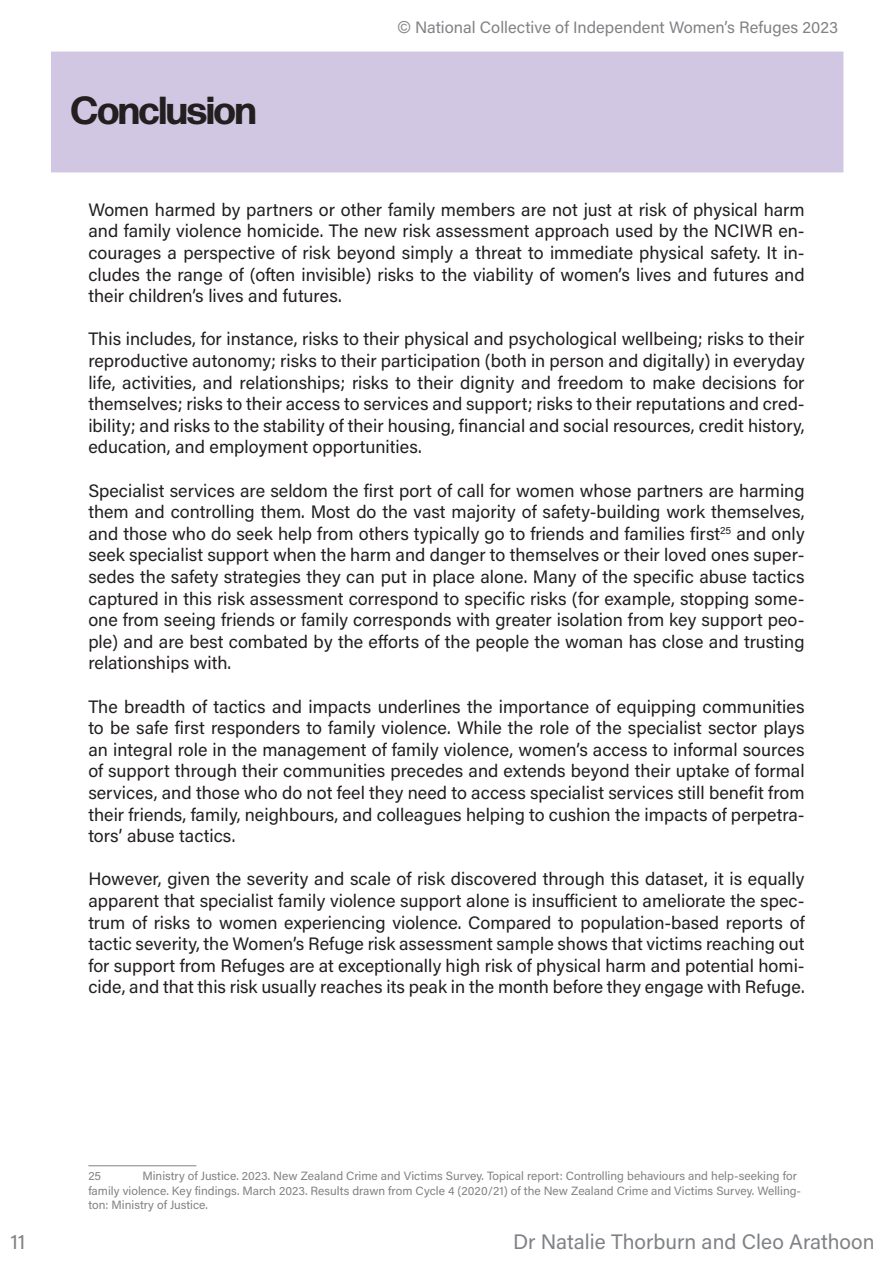
<style>
.page{position:relative;width:893px;height:1263px;background:#fff}
.page>*{position:absolute;margin:0;border:0;box-sizing:border-box;transform-origin:0 0}
.t1{font:700 39px "Forma DJR Banner";color:#231f20}
.t2{font:21px "Acumin Variable Concept";color:#808285}
.t3{font:18px/21.6px "Acumin Variable Concept";color:#231f20;text-align:justify}
.t4{font:16.5px "Acumin Variable Concept";color:#808285}
.t5{font:12px/14.4px "Acumin Variable Concept";color:#808285}
.s1{font-family:"Arial"}
</style>
<div class="page">
<div style="left:51px;top:52px;width:792px;height:120px;background:#d1c7e2"></div>
<hr style="left:88px;top:1165px;width:108px;height:1px;background:#808285">
<h1 class="t1" style="left:71px;top:86px;width:186px">Conclusion</h1>
<p class="t4" style="left:398px;top:16px;width:441px"><span class="s1">©</span> National Collective of Independent Women’s Refuges 2023</p>
<p class="t3" style="left:88px;top:198px;width:718px">Women harmed by partners or other family members are not just at risk of physical harm and family violence homicide. The new risk assessment approach used by the NCIWR en&shy;courages a perspective of risk beyond simply a threat to immediate physical safety. It in&shy;cludes the range of (often invisible) risks to the viability of women’s lives and futures and their children’s lives and futures.</p>
<p class="t3" style="left:88px;top:328px;width:718px">This includes, for instance, risks to their physical and psychological wellbeing; risks to their reproductive autonomy; risks to their participation (both in person and digitally) in everyday life, activities, and relationships; risks to their dignity and freedom to make decisions for themselves; risks to their access to services and support; risks to their reputations and cred&shy;ibility; and risks to the stability of their housing, financial and social resources, credit history, education, and employment opportunities.</p>
<p class="t3" style="left:88px;top:479px;width:718px">Specialist services are seldom the first port of call for women whose partners are harming them and controlling them. Most do the vast majority of safety-building work themselves, and those who do seek help from others typically go to friends and families first<sup>25</sup> and only seek specialist support when the harm and danger to themselves or their loved ones super&shy;sedes the safety strategies they can put in place alone. Many of the specific abuse tactics captured in this risk assessment correspond to specific risks (for example, stopping some&shy;one from seeing friends or family corresponds with greater isolation from key support peo&shy;ple) and are best combated by the efforts of the people the woman has close and trusting relationships with.</p>
<p class="t3" style="left:88px;top:695px;width:718px">The breadth of tactics and impacts underlines the importance of equipping communities to be safe first responders to family violence. While the role of the specialist sector plays an integral role in the management of family violence, women’s access to informal sources of support through their communities precedes and extends beyond their uptake of formal services, and those who do not feel they need to access specialist services still benefit from their friends, family, neighbours, and colleagues helping to cushion the impacts of perpetra&shy;tors’ abuse tactics.</p>
<p class="t3" style="left:88px;top:868px;width:718px">However, given the severity and scale of risk discovered through this dataset, it is equally apparent that specialist family violence support alone is insufficient to ameliorate the spec&shy;trum of risks to women experiencing violence. Compared to population-based reports of tactic severity, the Women’s Refuge risk assessment sample shows that victims reaching out for support from Refuges are at exceptionally high risk of physical harm and potential homi&shy;cide, and that this risk usually reaches its peak in the month before they engage with Refuge.</p>
<p class="t2" style="left:10px;top:1227px;width:16px">11</p>
<p class="t5" style="left:88px;top:1168px;width:714px;text-indent:54px">Ministry of Justice. 2023. New Zealand Crime and Victims Survey. Topical report: Controlling behaviours and help-seeking for family violence. Key findings. March 2023. Results drawn from Cycle 4 (2020/21) of the New Zealand Crime and Victims Survey. Welling&shy;ton: Ministry of Justice.</p>
<p class="t2" style="left:513px;top:1227px;width:363px">Dr Natalie Thorburn and Cleo Arathoon</p>
<p class="t5" style="left:88px;top:1168px;width:14px">25</p>
</div>
